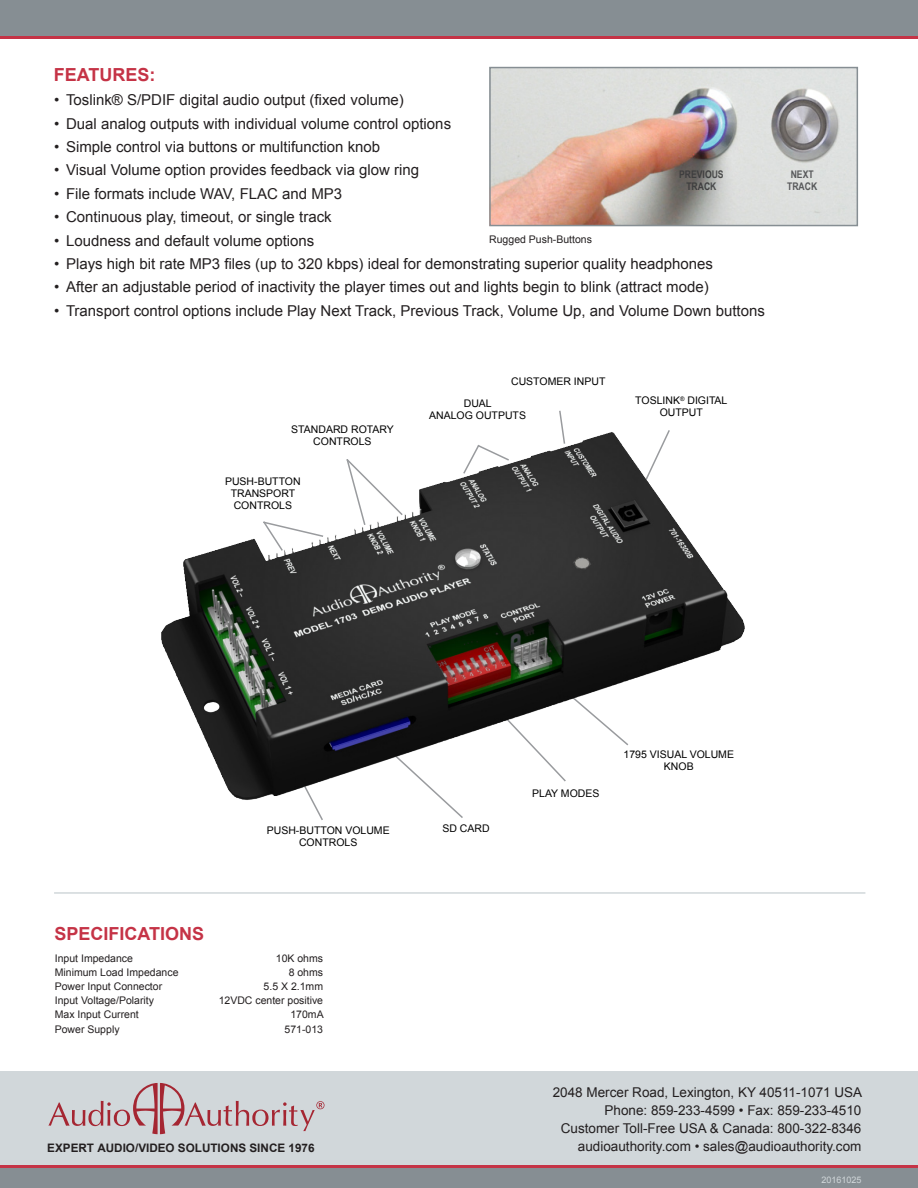
<style>
.page{position:relative;width:918px;height:1188px;background:#fff}
.page>*{position:absolute;margin:0;border:0;box-sizing:border-box;transform-origin:0 0}
.Sub_2_red{font:700 18px "Arial";color:#c53346}
.Bullet_2_details{font:15px "Arial";color:#231f20}
.t1{font:13.5px "Arial";color:#231f20}
.t2{font:700 11.7px "Arial";color:#231f20}
.Caption_Center{font:10.5px "Arial";color:#231f20}
.Caption_Center-2{font:10.5px/12px "Arial";color:#000;text-align:center}
.Caption_Center-3{font:700 10.5px/12px "Arial Narrow";color:#3e3e3f;text-align:center}
.Caption_Center-4{font:700 10.5px/12px "Arial Narrow";color:#57585a;text-align:center}
.t3{font:9px "Arial";color:#d1d7da}
.s1{color:#4b4c4d}
</style>
<div class="page">
<div style="left:0;top:0;width:918px;height:36px;background:#868e93"></div>
<hr style="left:0;top:36px;width:918px;height:3px;background:#c53346">
<svg style="left:559px;top:410px;width:3px;height:6px"></svg>
<img style="left:161px;top:416px;width:584px;height:404px">
<hr style="left:54px;top:892px;width:811px;height:2px;background:#d1d7da">
<img style="left:492px;top:70px;width:363px;height:153px">
<div style="left:489px;top:67px;width:369px;height:159px;border:2px solid #868e93"></div>
<div style="left:0;top:1072px;width:918px;height:116px;background:#d1d7da"></div>
<div style="left:0;top:1166px;width:918px;height:22px;background:#868e93"></div>
<hr style="left:0;top:1165px;width:918px;height:3px;background:#c53346">
<svg style="left:48px;top:1083px;width:276px;height:51px"></svg>
<p class="Sub_2_red" style="left:54px;top:62px;width:103px">FEATURES:</p>
<p class="Bullet_2_details" style="left:54px;top:90px;width:351px">• Toslink® S/PDIF digital audio output (fixed volume)</p>
<p class="Bullet_2_details" style="left:54px;top:114px;width:399px">• Dual analog outputs with individual volume control options</p>
<p class="Bullet_2_details" style="left:54px;top:137px;width:328px">• Simple control via buttons or multifunction knob</p>
<p class="Bullet_2_details" style="left:54px;top:160px;width:367px">• Visual Volume option provides feedback via glow ring</p>
<p class="Bullet_2_details" style="left:54px;top:184px;width:290px">• File formats include WAV, FLAC and MP3</p>
<p class="Bullet_2_details" style="left:54px;top:207px;width:279px">• Continuous play, timeout, or single track</p>
<p class="Bullet_2_details" style="left:54px;top:231px;width:262px">• Loudness and default volume options</p>
<p class="Bullet_2_details" style="left:54px;top:254px;width:660px">• Plays high bit rate MP3 files (up to 320 kbps) ideal for demonstrating superior quality headphones</p>
<p class="Bullet_2_details" style="left:54px;top:277px;width:656px">• After an adjustable period of inactivity the player times out and lights begin to blink (attract mode)</p>
<p class="Bullet_2_details" style="left:54px;top:301px;width:712px">• Transport control options include Play Next Track, Previous Track, Volume Up, and Volume Down buttons</p>
<p class="Caption_Center-3" style="left:679px;top:168px;width:46px">PREVIO<span class="s1">US<br></span>TRAC<span class="s1">K</span></p>
<p class="Caption_Center-4" style="left:787px;top:168px;width:32px">NEXT<br>TRACK</p>
<p class="Caption_Center" style="left:489px;top:232px;width:104px">Rugged Push-Buttons</p>
<p class="Caption_Center-2" style="left:291px;top:423px;width:104px">STANDARD ROTARY<br>CONTROLS</p>
<p class="Caption_Center-2" style="left:225px;top:475px;width:77px">PUSH-BUTTON<br>TRANSPORT<br>CONTROLS</p>
<p class="Caption_Center-2" style="left:511px;top:375px;width:96px">CUSTOMER INPUT</p>
<p class="Caption_Center-2" style="left:429px;top:398px;width:98px">DUAL<br>ANALOG OUTPUTS</p>
<p class="Caption_Center-2" style="left:635px;top:395px;width:94px">TOSLINK<sup>®</sup> DIGITAL<br>OUTPUT</p>
<p class="Caption_Center-2" style="left:267px;top:825px;width:124px">PUSH-BUTTON VOLUME<br>CONTROLS</p>
<p class="Sub_2_red" style="left:54px;top:922px;width:151px">SPECIFICATIONS</p>
<p class="Caption_Center" style="left:55px;top:951px;width:80px">Input Impedance</p>
<p class="Caption_Center" style="left:276px;top:951px;width:49px">10K ohms</p>
<p class="Caption_Center" style="left:55px;top:965px;width:125px">Minimum Load Impedance</p>
<p class="Caption_Center" style="left:289px;top:965px;width:36px">8 ohms</p>
<p class="Caption_Center" style="left:55px;top:980px;width:109px">Power Input Connector</p>
<p class="Caption_Center" style="left:264px;top:980px;width:61px">5.5 X 2.1mm</p>
<p class="Caption_Center" style="left:55px;top:994px;width:101px">Input Voltage/Polarity</p>
<p class="Caption_Center" style="left:219px;top:994px;width:106px">12VDC center positive</p>
<p class="Caption_Center" style="left:55px;top:1008px;width:86px">Max Input Current</p>
<p class="Caption_Center" style="left:290px;top:1008px;width:35px">170mA</p>
<p class="Caption_Center" style="left:55px;top:1022px;width:66px">Power Supply</p>
<p class="Caption_Center" style="left:285px;top:1022px;width:40px">571-013</p>
<p class="Caption_Center-2" style="left:442px;top:822px;width:49px">SD CARD</p>
<p class="Caption_Center-2" style="left:532px;top:787px;width:69px">PLAY MODES</p>
<p class="Caption_Center-2" style="left:624px;top:749px;width:112px">1795 VISUAL VOLUME<br>KNOB</p>
<p class="t1" style="left:553px;top:1084px;width:311px">2048 Mercer Road, Lexington, KY 40511-1071 USA</p>
<p class="t1" style="left:605px;top:1102px;width:258px">Phone: 859-233-4599 • Fax: 859-233-4510</p>
<p class="t1" style="left:561px;top:1120px;width:302px">Customer Toll-Free USA &amp; Canada: 800-322-8346</p>
<p class="t2" style="left:47px;top:1140px;width:269px">EXPERT AUDIO/VIDEO SOLUTIONS SINCE 1976</p>
<p class="t1" style="left:578px;top:1138px;width:285px">audioauthority.com • sales@audioauthority.com</p>
<p class="t3" style="left:821px;top:1174px;width:42px">20161025</p>
</div>
